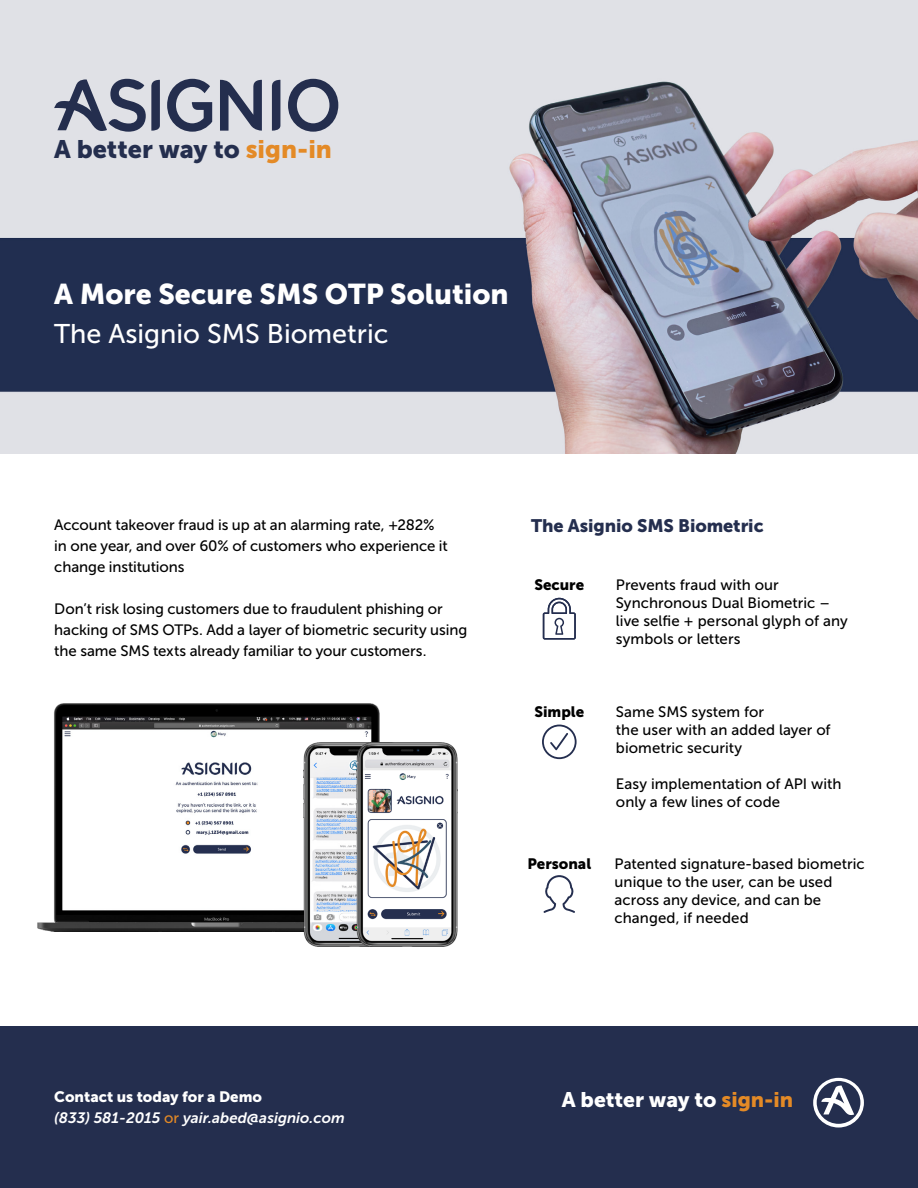
<style>
.page{position:relative;width:918px;height:1188px;background:#fff}
.page>*{position:absolute;margin:0;border:0;box-sizing:border-box;transform-origin:0 0}
.t1{font:28.5px "Museo Sans 900";color:#fff}
.t2{font:27px "Museo Sans 500";color:#fff}
.t3{font:25.2px "Museo Sans 900";color:#242e4e}
.t4{font:21px "Museo Sans 900";color:#fff}
.t5{font:18px "Museo Sans 900";letter-spacing:-.005em;color:#242e4e}
.t6{font:15px/18px "Museo Sans 500";color:#000}
.t7{font:italic 15px "Museo Sans 700";color:#fff}
.t8{font:15px "Museo Sans 900";color:#fff}
.t9{font:15px "Museo Sans 900";color:#000}
.s1{color:#e48a26}
.s2{font-family:"Museo Sans 500";font-style:normal;color:#e48a26}
</style>
<div class="page">
<img style="left:0;top:0;width:918px;height:454px">
<svg style="left:272px;top:80px;width:8px;height:51px"></svg>
<svg style="left:220px;top:80px;width:42px;height:51px;background:#777d91"></svg>
<svg style="left:167px;top:79px;width:45px;height:53px;background:#888d9f"></svg>
<svg style="left:288px;top:79px;width:50px;height:53px;background:#8d92a2"></svg>
<svg style="left:54px;top:79px;width:106px;height:53px;background:#8e93a4"></svg>
<div style="left:0;top:1026px;width:918px;height:162px;background:#242e4e"></div>
<svg style="left:813px;top:1078px;width:51px;height:50px"></svg>
<img style="left:37px;top:703px;width:370px;height:228px">
<img style="left:304px;top:743px;width:52px;height:204px">
<svg style="left:543px;top:598px;width:33px;height:42px"></svg>
<svg style="left:543px;top:875px;width:32px;height:38px"></svg>
<svg style="left:542px;top:725px;width:35px;height:34px"></svg>
<img style="left:356px;top:743px;width:102px;height:204px">
<p class="t3" style="left:54px;top:135px;width:279px">A better way to <span class="s1">sign-in</span></p>
<p class="t1" style="left:54px;top:278px;width:456px">A More Secure SMS OTP Solution</p>
<p class="t2" style="left:54px;top:319px;width:336px">The Asignio SMS Biometric</p>
<p class="t6" style="left:54px;top:514px;width:395px;line-height:21px">Account takeover fraud is up at an alarming rate, +282% in one year, and over 60% of customers who experience it change institutions</p>
<p class="t6" style="left:54px;top:598px;width:414px;line-height:21px">Don’t risk losing customers due to fraudulent phishing or hacking of SMS OTPs. Add a layer of biometric security using the same SMS texts already familiar to your customers.</p>
<p class="t5" style="left:531px;top:516px;width:234px">The Asignio SMS Biometric</p>
<p class="t9" style="left:534px;top:576px;width:51px">Secure</p>
<p class="t6" style="left:616px;top:575px;width:233px">Prevents fraud with our<br>Synchronous Dual Biometric – live selfie + personal glyph of any symbols or letters</p>
<p class="t9" style="left:534px;top:703px;width:51px">Simple</p>
<p class="t6" style="left:616px;top:703px;width:150px">Same SMS system for</p>
<p class="t6" style="left:616px;top:721px;width:216px">the user with an added layer of biometric security</p>
<p class="t6" style="left:616px;top:775px;width:227px">Easy implementation of API with only a few lines of code</p>
<p class="t9" style="left:527px;top:856px;width:65px">Personal</p>
<p class="t6" style="left:615px;top:855px;width:252px">Patented signature-based biometric unique to the user, can be used across any device, and can be changed, if needed</p>
<p class="t8" style="left:54px;top:1088px;width:209px">Contact us today for a Demo</p>
<p class="t7" style="left:54px;top:1110px;width:292px">(833) 581-2015 <span class="s2">or</span> yair.abed@asignio.com</p>
<p class="t4" style="left:562px;top:1088px;width:233px">A better way to <span class="s1">sign-in</span></p>
</div>
